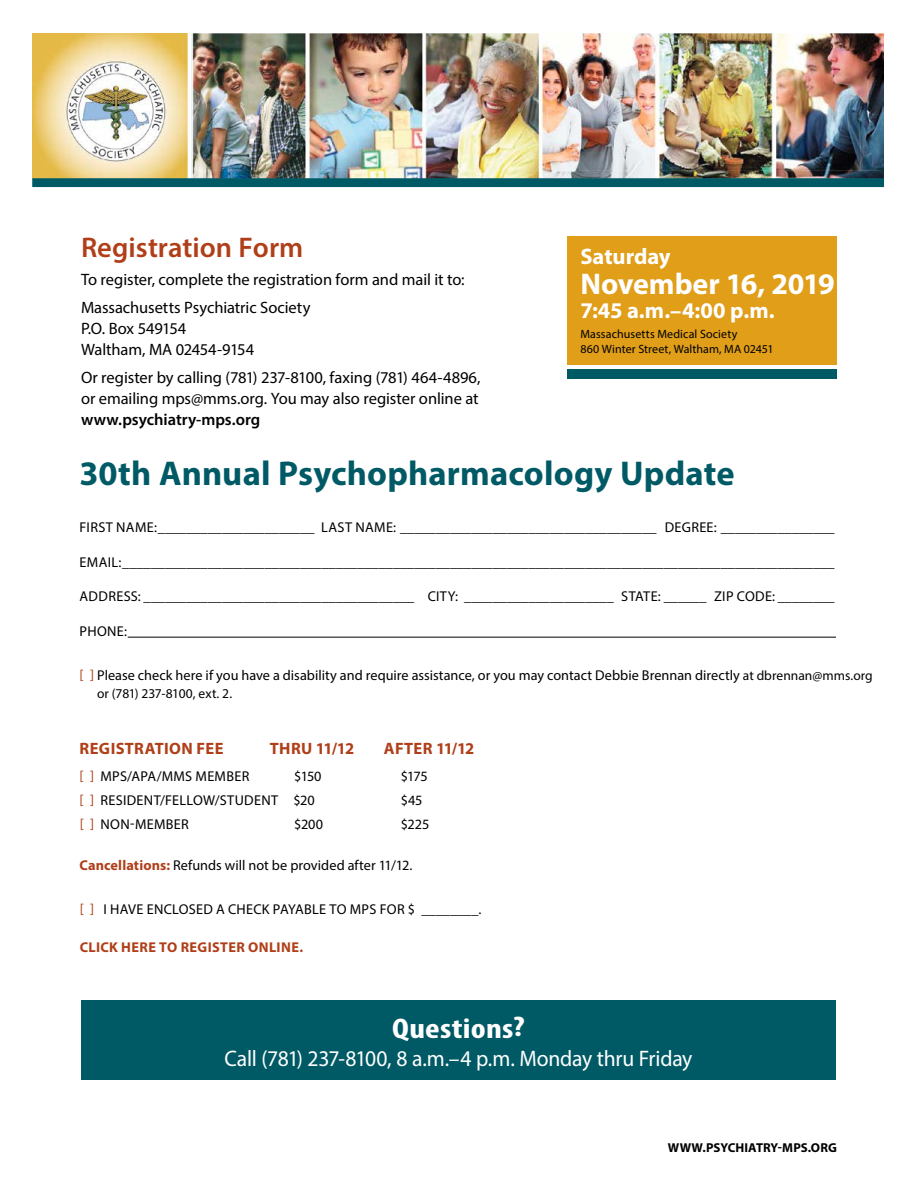
<style>
.page{position:relative;width:918px;height:1188px;background:#fff}
.page>*{position:absolute;margin:0;border:0;box-sizing:border-box;transform-origin:0 0}
.t1{font:700 34.5px "Myriad Pro";letter-spacing:.005em;color:#005a65}
.t2{font:700 30px "Myriad Pro";letter-spacing:-.01em;color:#fff}
.t3{font:600 28.5px "Myriad Pro";color:#b03f19}
.t4{font:700 condensed 28.5px "Myriad Pro";letter-spacing:.01em;color:#fff;scale:1.22 1}
.t5{font:22.5px "Myriad Pro";letter-spacing:-.01em;color:#fff;scale:.96 1}
.t6{font:700 22.5px "Myriad Pro";color:#fff}
.t7{font:16.5px/21px "Myriad Pro";letter-spacing:-.005em;color:#000}
.t8{font:700 16.5px "Myriad Pro";letter-spacing:.02em;color:#b03f19}
.t9{font:600 16.5px "Myriad Pro";letter-spacing:-.005em;color:#000}
.t10{font:14.25px "Myriad Pro";letter-spacing:.01em;color:#000}
.t11{font:700 14.25px "Myriad Pro";letter-spacing:.03em;color:#b03f19}
.t12{font:13.5px "Myriad Pro";letter-spacing:-.005em;color:#000}
.t13{font:700 12.9px "Myriad Pro";color:#000}
.t14{font:12px/15px "Myriad Pro";letter-spacing:.005em;color:#000}
.s1{color:#b03f19}
.s2{font-size:13.5px}
.s3{font-weight:700;color:#b03f19}
</style>
<div class="page">
<img style="left:32px;top:34px;width:852px;height:144px">
<div style="left:32px;top:178px;width:852px;height:9px;background:#005a65"></div>
<div style="left:81px;top:1001px;width:755px;height:79px;background:#005a65"></div>
<div style="left:567px;top:369px;width:270px;height:10px;background:#005a65"></div>
<div style="left:567px;top:236px;width:270px;height:128px;background:#e09e19"></div>
<hr style="left:128px;top:637px;width:708px;height:1px;background:#000">
<h3 class="t3" style="left:81px;top:230px;width:224px">Registration Form</h3>
<p class="t7" style="left:81px;top:265px;width:385px;line-height:27.8px">To register, complete the registration form and mail it to:<br>Massachusetts Psychiatric Society</p>
<p class="t7" style="left:81px;top:318px;width:175px">P.O. Box 549154<br>Waltham, MA 02454-9154</p>
<p class="t7" style="left:81px;top:366px;width:401px">Or register by calling (781) 237-8100, faxing (781) 464-4896, or emailing mps@mms.org. You may also register online at</p>
<p class="t9" style="left:81px;top:409px;width:181px">www.psychiatry-mps.org</p>
<h3 class="t6" style="left:580px;top:242px;width:92px">Saturday</h3>
<h2 class="t2" style="left:580px;top:265px;width:256px">November 16, 2019</h2>
<h3 class="t6" style="left:580px;top:296px;width:196px">7:45 a.m.–4:00 p.m.</h3>
<p class="t14" style="left:580px;top:326px;width:195px">Massachusetts Medical Society<br>860 Winter Street, Waltham, MA 02451</p>
<h1 class="t1" style="left:80px;top:451px;width:657px">30th Annual Psychopharmacology Update</h1>
<p class="t10" style="left:80px;top:519px;width:757px">FIRST NAME:______________________ LAST NAME: ____________________________________ DEGREE: ________________</p>
<p class="t10" style="left:80px;top:553px;width:757px">EMAIL:____________________________________________________________________________________________________</p>
<p class="t10" style="left:80px;top:588px;width:757px">ADDRESS: ______________________________________ CITY: _____________________ STATE: ______ ZIP CODE: ________</p>
<p class="t10" style="left:80px;top:622px;width:49px">PHONE:</p>
<p class="t10" style="left:80px;top:667px;width:795px"><span class="s1">[ ]</span> Please check here if you have a disability and require assistance, or you may contact Debbie Brennan directly <span class="s2">at dbrennan@mms.org</span></p>
<p class="t12" style="left:97px;top:685px;width:137px">or (781) 237-8100, ext. 2.</p>
<p class="t8" style="left:80px;top:737px;width:145px">REGISTRATION FEE</p>
<p class="t8" style="left:270px;top:737px;width:86px">THRU 11/12</p>
<p class="t8" style="left:384px;top:737px;width:92px">AFTER 11/12</p>
<p class="t10" style="left:80px;top:767px;width:171px"><span class="s1">[ ]</span> MPS/APA/MMS MEMBER</p>
<p class="t10" style="left:294px;top:767px;width:29px">$150</p>
<p class="t10" style="left:401px;top:767px;width:28px">$175</p>
<p class="t10" style="left:80px;top:791px;width:237px"><span class="s1">[ ]</span> RESIDENT/FELLOW/STUDENT $20</p>
<p class="t10" style="left:401px;top:791px;width:23px">$45</p>
<p class="t10" style="left:80px;top:815px;width:111px"><span class="s1">[ ]</span> NON-MEMBER</p>
<p class="t10" style="left:294px;top:815px;width:30px">$200</p>
<p class="t10" style="left:401px;top:815px;width:30px">$225</p>
<p class="t10" style="left:80px;top:856px;width:334px"><span class="s3">Cancellations:</span> Refunds will not be provided after 11/12.</p>
<p class="t10" style="left:80px;top:901px;width:403px"><span class="s1">[ ]</span> I HAVE ENCLOSED A CHECK PAYABLE TO MPS FOR $ ________.</p>
<p class="t11" style="left:80px;top:938px;width:225px">CLICK HERE TO REGISTER ONLINE.</p>
<h3 class="t4" style="left:392px;top:1010px;width:110px">Questions?</h3>
<h3 class="t5" style="left:225px;top:1045px;width:489px">Call (781) 237-8100, 8 a.m.–4 p.m. Monday thru Friday</h3>
<p class="t13" style="left:668px;top:1140px;width:170px">WWW.PSYCHIATRY-MPS.ORG</p>
</div>
